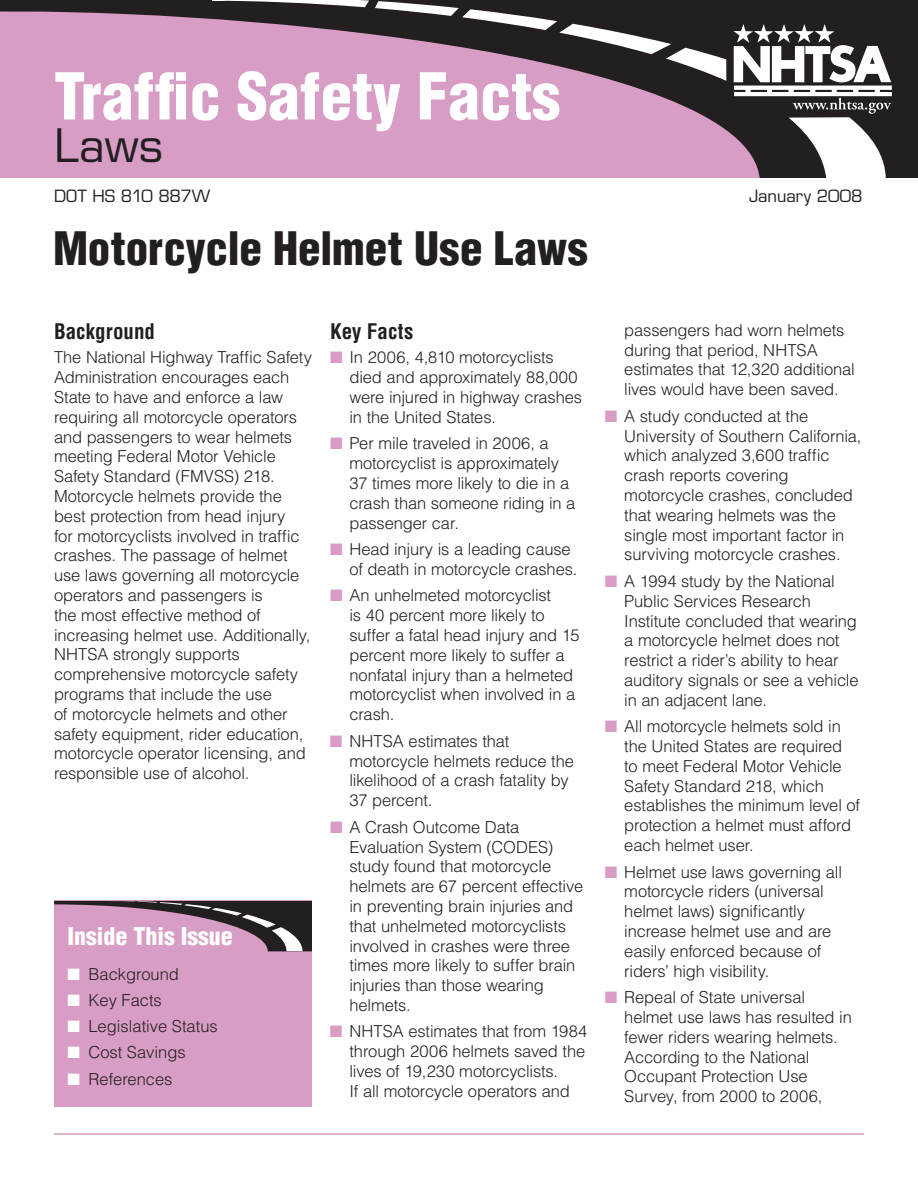
<style>
.page{position:relative;width:918px;height:1188px;background:#fff}
.page>*{position:absolute;margin:0;border:0;box-sizing:border-box;transform-origin:0 0}
.t1{font:900 condensed 63px "Helvetica LT Std";color:#fff}
.Body_Text{font:900 condensed 45px "Helvetica LT Std";color:#231f20}
.t2{font:45px "Eurostile LT Std";color:#231f20}
.t3{font:900 condensed 24px "Helvetica LT Std";color:#fff}
.Head_A{font:700 condensed 21px "Helvetica LT Std";letter-spacing:.005em;color:#231f20}
.Bullet_1__n{font:300 16.5px/19.8px "Helvetica LT Std";letter-spacing:-.01em;color:#231f20}
.Body_Text-2{font:300 16.5px/19.8px "Helvetica LT Std";letter-spacing:-.01em;color:#231f20}
.t4{font:16.5px "Eurostile LT Std";color:#231f20}
.s1{color:#fff}
.s2{color:#d89dc4}
</style>
<div class="page">
<svg style="left:0;top:0;width:918px;height:178px;background:#b383a3"></svg>
<svg style="left:163px;top:0;width:729px;height:178px;background:#9e7c92"></svg>
<div style="left:54px;top:901px;width:258px;height:206px;background:#d89dc4"></div>
<svg style="left:54px;top:901px;width:258px;height:50px"></svg>
<hr style="left:54px;top:1133px;width:810px;height:2px;background:#d89dc4">
<h1 class="t1" style="left:54px;top:56px;width:508px">Traffic Safety Facts</h1>
<h2 class="t2" style="left:54px;top:119px;width:110px">Laws</h2>
<p class="t4" style="left:54px;top:186px;width:158px">DOT HS 810 887W</p>
<p class="t4" style="left:749px;top:186px;width:115px">January 2008</p>
<p class="Body_Text" style="left:53px;top:220px;width:536px">Motorcycle Helmet Use Laws</p>
<p class="Head_A" style="left:54px;top:318px;width:103px">Background</p>
<p class="Body_Text-2" style="left:54px;top:347px;width:259px">The National Highway Traffic Safety<br>Administration encourages each<br>State to have and enforce a law requiring all motorcycle operators and passengers to wear helmets meeting Federal Motor Vehicle<br>Safety Standard (FMVSS) 218.<br>Motorcycle helmets provide the best protection from head injury<br>for motorcyclists involved in traffic crashes. The passage of helmet use laws governing all motorcycle operators and passengers is<br>the most effective method of increasing helmet use. Additionally,<br>NHTSA strongly supports comprehensive motorcycle safety programs that include the use<br>of motorcycle helmets and other safety equipment, rider education, motorcycle operator licensing, and responsible use of alcohol.</p>
<p class="t3" style="left:68px;top:921px;width:167px">Inside This Issue</p>
<p class="Body_Text-2" style="left:68px;top:964px;width:113px"><span class="s1">■</span> Background</p>
<p class="Body_Text-2" style="left:68px;top:990px;width:96px"><span class="s1">■</span> Key Facts</p>
<p class="Body_Text-2" style="left:68px;top:1016px;width:152px"><span class="s1">■</span> Legislative Status</p>
<p class="Body_Text-2" style="left:68px;top:1042px;width:120px"><span class="s1">■</span> Cost Savings</p>
<p class="Body_Text-2" style="left:68px;top:1069px;width:107px"><span class="s1">■</span> References</p>
<p class="Head_A" style="left:330px;top:318px;width:85px">Key Facts</p>
<p class="Bullet_1__n" style="left:350px;top:347px;width:234px;text-indent:-20px"><span class="s2">■</span> In 2006, 4,810 motorcyclists died and approximately 88,000 were injured in highway crashes in the United States.</p>
<p class="Bullet_1__n" style="left:350px;top:433px;width:227px;text-indent:-20px"><span class="s2">■</span> Per mile traveled in 2006, a motorcyclist is approximately<br>37 times more likely to die in a crash than someone riding in a passenger car.</p>
<p class="Bullet_1__n" style="left:350px;top:539px;width:229px;text-indent:-20px"><span class="s2">■</span> Head injury is a leading cause of death in motorcycle crashes.</p>
<p class="Bullet_1__n" style="left:350px;top:586px;width:232px;text-indent:-20px"><span class="s2">■</span> An unhelmeted motorcyclist<br>is 40 percent more likely to suffer a fatal head injury and 15 percent more likely to suffer a nonfatal injury than a helmeted motorcyclist when involved in a crash.</p>
<p class="Bullet_1__n" style="left:350px;top:731px;width:226px;text-indent:-20px"><span class="s2">■</span> NHTSA estimates that motorcycle helmets reduce the likelihood of a crash fatality by<br>37 percent.</p>
<p class="Bullet_1__n" style="left:350px;top:817px;width:235px;text-indent:-20px"><span class="s2">■</span> A Crash Outcome Data<br>Evaluation System (CODES) study found that motorcycle helmets are 67 percent effective in preventing brain injuries and that unhelmeted motorcyclists involved in crashes were three times more likely to suffer brain injuries than those wearing helmets.</p>
<p class="Bullet_1__n" style="left:350px;top:1022px;width:239px;text-indent:-20px"><span class="s2">■</span> NHTSA estimates that from 1984 through 2006 helmets saved the lives of 19,230 motorcyclists.<br>If all motorcycle operators and</p>
<p class="Bullet_1__n" style="left:624px;top:320px;width:232px">passengers had worn helmets during that period, NHTSA estimates that 12,320 additional lives would have been saved.</p>
<p class="Bullet_1__n" style="left:624px;top:406px;width:239px;text-indent:-20px"><span class="s2">■</span> A study conducted at the<br>University of Southern California, which analyzed 3,600 traffic crash reports covering motorcycle crashes, concluded that wearing helmets was the single most important factor in surviving motorcycle crashes.</p>
<p class="Bullet_1__n" style="left:624px;top:571px;width:236px;text-indent:-20px"><span class="s2">■</span> A 1994 study by the National<br>Public Services Research<br>Institute concluded that wearing a motorcycle helmet does not restrict a rider’s ability to hear auditory signals or see a vehicle in an adjacent lane.</p>
<p class="Bullet_1__n" style="left:624px;top:716px;width:237px;text-indent:-20px"><span class="s2">■</span> All motorcycle helmets sold in the United States are required<br>to meet Federal Motor Vehicle<br>Safety Standard 218, which establishes the minimum level of protection a helmet must afford each helmet user.</p>
<p class="Bullet_1__n" style="left:624px;top:862px;width:219px;text-indent:-20px"><span class="s2">■</span> Helmet use laws governing all motorcycle riders (universal helmet laws) significantly increase helmet use and are easily enforced because of riders’ high visibility.</p>
<p class="Bullet_1__n" style="left:624px;top:987px;width:229px;text-indent:-20px"><span class="s2">■</span> Repeal of State universal helmet use laws has resulted in fewer riders wearing helmets.<br>According to the National<br>Occupant Protection Use<br>Survey, from 2000 to 2006,</p>
</div>
